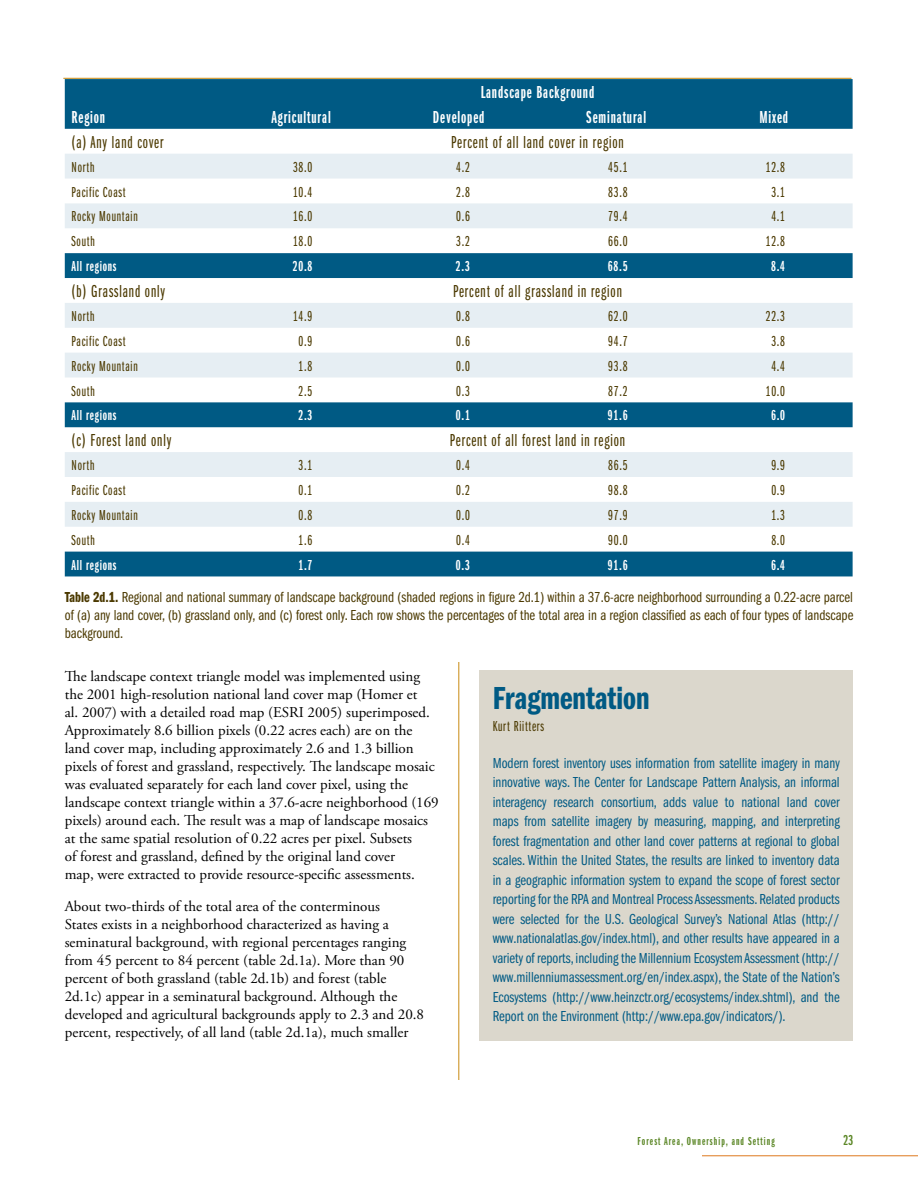
<style>
.page{position:relative;width:918px;height:1188px;background:#fff}
.page>*{position:absolute;margin:0;border:0;box-sizing:border-box;transform-origin:0 0}
.t1{font:33px "Franklin Gothic Demi Cmpr";color:#005a84}
.t2{font:18px "Franklin Gothic Book X Cmpr";letter-spacing:.05em;color:#4b3900}
.t3{font:18px "Franklin Gothic Demi X Cmpr";letter-spacing:.05em;color:#fff}
.t4{font:15px/18px "Adobe Garamond Pro";color:#000}
.t5{font:15px/19.5px "Franklin Gothic Book Cmpr";color:#005a84;text-align:justify}
.t6{font:15px/18px "Franklin Gothic Book Cmpr";color:#4b3900;text-align:justify}
.t7{font:15px "Franklin Gothic Book X Cmpr";letter-spacing:.05em;color:#4b3900}
.t8{font:15px "Franklin Gothic Demi X Cmpr";letter-spacing:.05em;color:#fff}
.t9{font:15px "Franklin Gothic Demi X Cmpr";color:#5c8727}
.t10{font:12px "Franklin Gothic Demi X Cmpr";letter-spacing:.09em;color:#5c8727}
.s1{font-family:"Franklin Gothic Demi Cmpr"}
</style>
<div class="page">
<hr style="left:702px;top:1156px;width:216px;height:1px;background:#de791c">
<hr style="left:459px;top:108px;width:1px;height:972px;background:#c88a12">
<hr style="left:63px;top:78px;width:788px;height:1px;background:#c88a12">
<div style="left:65px;top:79px;width:788px;height:583px;background:#fff"></div>
<svg style="left:65px;top:79px;width:788px;height:497px;fill:#005a84"></svg>
<svg style="left:65px;top:154px;width:788px;height:373px"></svg>
<div style="left:479px;top:670px;width:374px;height:371px;background:#dbd7cc"></div>
<p class="t3" style="left:481px;top:83px;width:115px">Landscape Background</p>
<p class="t3" style="left:72px;top:107px;width:35px">Region</p>
<p class="t3" style="left:272px;top:107px;width:61px">Agricultural</p>
<p class="t3" style="left:433px;top:107px;width:53px">Developed</p>
<p class="t3" style="left:586px;top:107px;width:61px">Seminatural</p>
<p class="t3" style="left:759px;top:107px;width:30px">Mixed</p>
<p class="t2" style="left:72px;top:133px;width:93px">(a) Any land cover</p>
<p class="t2" style="left:451px;top:133px;width:174px">Percent of all land cover in region</p>
<p class="t7" style="left:72px;top:159px;width:24px">North</p>
<p class="t7" style="left:293px;top:159px;width:21px">38.0</p>
<p class="t7" style="left:456px;top:159px;width:15px">4.2</p>
<p class="t7" style="left:608px;top:159px;width:21px">45.1</p>
<p class="t7" style="left:766px;top:159px;width:21px">12.8</p>
<p class="t7" style="left:72px;top:184px;width:56px">Pacific Coast</p>
<p class="t7" style="left:293px;top:184px;width:21px">10.4</p>
<p class="t7" style="left:456px;top:184px;width:15px">2.8</p>
<p class="t7" style="left:608px;top:184px;width:21px">83.8</p>
<p class="t7" style="left:771px;top:184px;width:15px">3.1</p>
<p class="t7" style="left:72px;top:209px;width:68px">Rocky Mountain</p>
<p class="t7" style="left:293px;top:209px;width:21px">16.0</p>
<p class="t7" style="left:456px;top:209px;width:15px">0.6</p>
<p class="t7" style="left:608px;top:209px;width:21px">79.4</p>
<p class="t7" style="left:771px;top:209px;width:15px">4.1</p>
<p class="t7" style="left:72px;top:234px;width:25px">South</p>
<p class="t7" style="left:293px;top:234px;width:21px">18.0</p>
<p class="t7" style="left:456px;top:234px;width:15px">3.2</p>
<p class="t7" style="left:608px;top:234px;width:21px">66.0</p>
<p class="t7" style="left:766px;top:234px;width:21px">12.8</p>
<p class="t8" style="left:72px;top:258px;width:46px">All regions</p>
<p class="t8" style="left:293px;top:258px;width:21px">20.8</p>
<p class="t8" style="left:456px;top:258px;width:16px">2.3</p>
<p class="t8" style="left:608px;top:258px;width:21px">68.5</p>
<p class="t8" style="left:771px;top:258px;width:16px">8.4</p>
<p class="t2" style="left:72px;top:282px;width:95px">(b) Grassland only</p>
<p class="t2" style="left:453px;top:282px;width:170px">Percent of all grassland in region</p>
<p class="t7" style="left:72px;top:308px;width:24px">North</p>
<p class="t7" style="left:293px;top:308px;width:21px">14.9</p>
<p class="t7" style="left:456px;top:308px;width:15px">0.8</p>
<p class="t7" style="left:608px;top:308px;width:21px">62.0</p>
<p class="t7" style="left:766px;top:308px;width:21px">22.3</p>
<p class="t7" style="left:72px;top:333px;width:56px">Pacific Coast</p>
<p class="t7" style="left:299px;top:333px;width:15px">0.9</p>
<p class="t7" style="left:456px;top:333px;width:15px">0.6</p>
<p class="t7" style="left:608px;top:333px;width:21px">94.7</p>
<p class="t7" style="left:771px;top:333px;width:15px">3.8</p>
<p class="t7" style="left:72px;top:358px;width:68px">Rocky Mountain</p>
<p class="t7" style="left:299px;top:358px;width:15px">1.8</p>
<p class="t7" style="left:456px;top:358px;width:15px">0.0</p>
<p class="t7" style="left:608px;top:358px;width:21px">93.8</p>
<p class="t7" style="left:771px;top:358px;width:15px">4.4</p>
<p class="t7" style="left:72px;top:383px;width:25px">South</p>
<p class="t7" style="left:299px;top:383px;width:15px">2.5</p>
<p class="t7" style="left:456px;top:383px;width:15px">0.3</p>
<p class="t7" style="left:608px;top:383px;width:21px">87.2</p>
<p class="t7" style="left:766px;top:383px;width:21px">10.0</p>
<p class="t8" style="left:72px;top:407px;width:46px">All regions</p>
<p class="t8" style="left:298px;top:407px;width:16px">2.3</p>
<p class="t8" style="left:456px;top:407px;width:16px">0.1</p>
<p class="t8" style="left:608px;top:407px;width:21px">91.6</p>
<p class="t8" style="left:771px;top:407px;width:16px">6.0</p>
<p class="t2" style="left:72px;top:431px;width:101px">(c) Forest land only</p>
<p class="t2" style="left:450px;top:431px;width:177px">Percent of all forest land in region</p>
<p class="t7" style="left:72px;top:458px;width:24px">North</p>
<p class="t7" style="left:299px;top:458px;width:15px">3.1</p>
<p class="t7" style="left:456px;top:458px;width:15px">0.4</p>
<p class="t7" style="left:608px;top:458px;width:21px">86.5</p>
<p class="t7" style="left:771px;top:458px;width:15px">9.9</p>
<p class="t7" style="left:72px;top:482px;width:56px">Pacific Coast</p>
<p class="t7" style="left:299px;top:482px;width:15px">0.1</p>
<p class="t7" style="left:456px;top:482px;width:15px">0.2</p>
<p class="t7" style="left:608px;top:482px;width:21px">98.8</p>
<p class="t7" style="left:771px;top:482px;width:15px">0.9</p>
<p class="t7" style="left:72px;top:507px;width:68px">Rocky Mountain</p>
<p class="t7" style="left:299px;top:507px;width:15px">0.8</p>
<p class="t7" style="left:456px;top:507px;width:15px">0.0</p>
<p class="t7" style="left:608px;top:507px;width:21px">97.9</p>
<p class="t7" style="left:771px;top:507px;width:15px">1.3</p>
<p class="t7" style="left:72px;top:532px;width:25px">South</p>
<p class="t7" style="left:299px;top:532px;width:15px">1.6</p>
<p class="t7" style="left:456px;top:532px;width:15px">0.4</p>
<p class="t7" style="left:608px;top:532px;width:21px">90.0</p>
<p class="t7" style="left:771px;top:532px;width:15px">8.0</p>
<p class="t8" style="left:72px;top:557px;width:46px">All regions</p>
<p class="t8" style="left:298px;top:557px;width:16px">1.7</p>
<p class="t8" style="left:456px;top:557px;width:16px">0.3</p>
<p class="t8" style="left:608px;top:557px;width:21px">91.6</p>
<p class="t8" style="left:771px;top:557px;width:16px">6.4</p>
<p class="t6" style="left:65px;top:588px;width:790px"><span class="s1">Table 2d.1.</span> Regional and national summary of landscape background (shaded regions in figure 2d.1) within a 37.6-acre neighborhood surrounding a 0.22-acre parcel of (a) any land cover, (b) grassland only, and (c) forest only. Each row shows the percentages of the total area in a region classified as each of four types of landscape background.</p>
<p class="t4" style="left:65px;top:668px;width:375px">The landscape context triangle model was implemented using the 2001 high-resolution national land cover map (Homer et<br>al. 2007) with a detailed road map (ESRI 2005) superimposed.<br>Approximately 8.6 billion pixels (0.22 acres each) are on the land cover map, including approximately 2.6 and 1.3 billion pixels of forest and grassland, respectively. The landscape mosaic was evaluated separately for each land cover pixel, using the landscape context triangle within a 37.6-acre neighborhood (169 pixels) around each. The result was a map of landscape mosaics at the same spatial resolution of 0.22 acres per pixel. Subsets<br>of forest and grassland, defined by the original land cover<br>map, were extracted to provide resource-specific assessments.</p>
<p class="t4" style="left:65px;top:898px;width:361px">About two-thirds of the total area of the conterminous<br>States exists in a neighborhood characterized as having a seminatural background, with regional percentages ranging from 45 percent to 84 percent (table 2d.1a). More than 90 percent of both grassland (table 2d.1b) and forest (table 2d.1c) appear in a seminatural background. Although the developed and agricultural backgrounds apply to 2.3 and 20.8 percent, respectively, of all land (table 2d.1a), much smaller</p>
<h1 class="t1" style="left:493px;top:680px;width:158px">Fragmentation</h1>
<p class="t7" style="left:493px;top:719px;width:53px">Kurt Riitters</p>
<p class="t5" style="left:493px;top:753px;width:348px">Modern forest inventory uses information from satellite imagery in many innovative ways. The Center for Landscape Pattern Analysis, an informal interagency research consortium, adds value to national land cover maps from satellite imagery by measuring, mapping, and interpreting forest fragmentation and other land cover patterns at regional to global scales. Within the United States, the results are linked to inventory data in a geographic information system to expand the scope of forest sector reporting for the RPA and Montreal Process Assessments. Related products were selected for the U.S. Geological Survey’s National Atlas (http:// www.nationalatlas.gov/index.html), and other results have appeared in a variety of reports, including the Millennium Ecosystem Assessment (http:// www.millenniumassessment.org/en/index.aspx), the State of the Nation’s Ecosystems (http://www.heinzctr.org/ecosystems/index.shtml), and the Report on the Environment (http://www.epa.gov/indicators/).</p>
<p class="t10" style="left:638px;top:1135px;width:139px">Forest Area, Ownership, and Setting</p>
<p class="t9" style="left:843px;top:1132px;width:11px">23</p>
</div>
